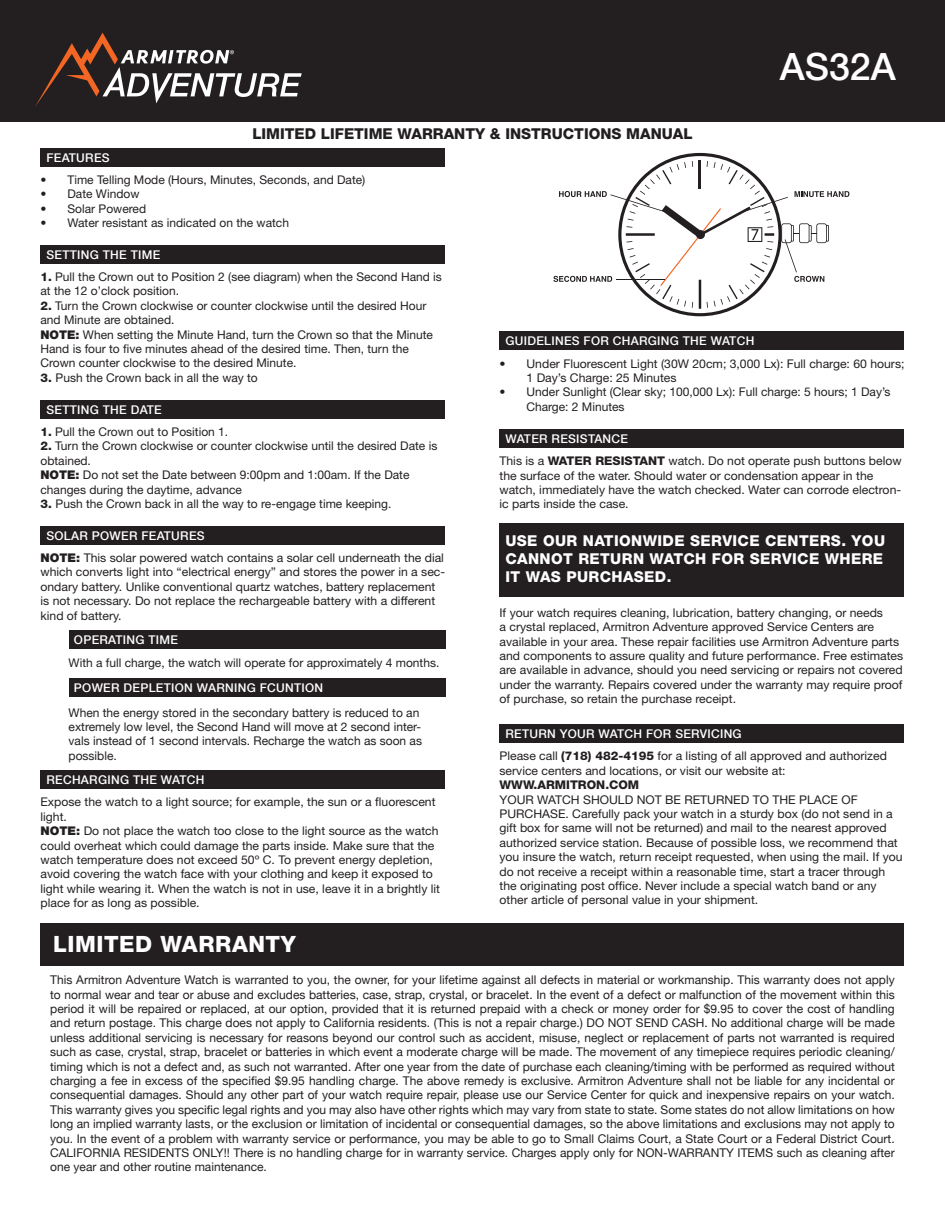
<style>
.page{position:relative;width:945px;height:1215px;background:#fff}
.page>*{position:absolute;margin:0;border:0;box-sizing:border-box;transform-origin:0 0}
.t1{font:500 37.5px "Helvetica Neue";color:#fff}
.t2{font:800 22.5px "Helvetica Neue";letter-spacing:.025em;color:#fff}
.t3{font:800 15px/18px "Helvetica Neue";letter-spacing:.025em;color:#fff}
.t4{font:800 15px "Helvetica Neue";color:#231f20}
.t5{font:12px/14.4px "Helvetica Neue";color:#231f20}
.t6{font:12px/14.4px "Helvetica Neue";color:#231f20}
.t7{font:500 12px "Helvetica Neue";letter-spacing:.025em;color:#fff}
.t8{font:800 12px "Helvetica Neue";color:#231f20}
.s1{font-weight:800}
.s2{font-weight:900}
</style>
<div class="page">
<div style="left:40px;top:148px;width:406px;height:18px;background:#231f20"></div>
<div style="left:40px;top:245px;width:406px;height:18px;background:#231f20"></div>
<div style="left:40px;top:400px;width:406px;height:18px;background:#231f20"></div>
<div style="left:40px;top:526px;width:406px;height:18px;background:#231f20"></div>
<div style="left:40px;top:771px;width:406px;height:18px;background:#231f20"></div>
<div style="left:40px;top:923px;width:864px;height:43px;background:#231f20"></div>
<div style="left:500px;top:332px;width:404px;height:18px;background:#231f20"></div>
<div style="left:500px;top:429px;width:404px;height:19px;background:#231f20"></div>
<div style="left:500px;top:724px;width:404px;height:19px;background:#231f20"></div>
<div style="left:500px;top:523px;width:404px;height:73px;background:#231f20"></div>
<div style="left:69px;top:631px;width:377px;height:18px;background:#231f20"></div>
<div style="left:69px;top:679px;width:377px;height:18px;background:#231f20"></div>
<div style="left:0;top:0;width:945px;height:122px;background:#231f20"></div>
<svg style="left:35px;top:33px;width:267px;height:73px"></svg>
<svg style="left:553px;top:153px;width:296px;height:163px"></svg>
<p class="t7" style="left:46px;top:150px;width:65px">FEATURES</p>
<p class="t4" style="left:252px;top:124px;width:442px">LIMITED LIFETIME WARRANTY &amp; INSTRUCTIONS MANUAL</p>
<p class="t5" style="left:40px;top:172px;width:326px">• Time Telling Mode (Hours, Minutes, Seconds, and Date)</p>
<p class="t5" style="left:40px;top:187px;width:100px">• Date Window</p>
<p class="t5" style="left:40px;top:201px;width:107px">• Solar Powered</p>
<p class="t5" style="left:40px;top:215px;width:250px">• Water resistant as indicated on the watch</p>
<p class="t7" style="left:46px;top:247px;width:115px">SETTING THE TIME</p>
<h1 class="t1" style="left:780px;top:44px;width:118px">AS32A</h1>
<p class="t5" style="left:40px;top:269px;width:403px"><span class="s1">1.</span> Pull the Crown out to Position 2 (see diagram) when the Second Hand is at the 12 o’clock position.</p>
<p class="t5" style="left:40px;top:298px;width:394px"><span class="s1">2.</span> Turn the Crown clockwise or counter clockwise until the desired Hour and Minute are obtained.<br><span class="s2">NOTE:</span> When setting the Minute Hand, turn the Crown so that the Minute Hand is four to five minutes ahead of the desired time. Then, turn the Crown counter clockwise to the desired Minute.</p>
<p class="t5" style="left:40px;top:370px;width:219px"><span class="s1">3.</span> Push the Crown back in all the way to</p>
<p class="t7" style="left:46px;top:402px;width:117px">SETTING THE DATE</p>
<p class="t5" style="left:40px;top:424px;width:189px"><span class="s1">1.</span> Pull the Crown out to Position 1.</p>
<p class="t5" style="left:40px;top:439px;width:398px"><span class="s1">2.</span> Turn the Crown clockwise or counter clockwise until the desired Date is obtained.<br><span class="s2">NOTE:</span> Do not set the Date between 9:00pm and 1:00am. If the Date changes during the daytime, advance</p>
<p class="t5" style="left:40px;top:496px;width:352px"><span class="s1">3.</span> Push the Crown back in all the way to re-engage time keeping.</p>
<p class="t7" style="left:46px;top:528px;width:160px">SOLAR POWER FEATURES</p>
<p class="t5" style="left:40px;top:550px;width:406px"><span class="s2">NOTE:</span> This solar powered watch contains a solar cell underneath the dial which converts light into “electrical energy” and stores the power in a sec&shy;ondary battery. Unlike conventional quartz watches, battery replacement is not necessary. Do not replace the rechargeable battery with a different kind of battery.</p>
<p class="t7" style="left:74px;top:633px;width:106px">OPERATING TIME</p>
<p class="t7" style="left:74px;top:681px;width:251px">POWER DEPLETION WARNING FCUNTION</p>
<p class="t5" style="left:69px;top:655px;width:372px">With a full charge, the watch will operate for approximately 4 months.</p>
<p class="t6" style="left:69px;top:705px;width:355px">When the energy stored in the secondary battery is reduced to an extremely low level, the Second Hand will move at 2 second inter&shy;vals instead of 1 second intervals. Recharge the watch as soon as possible.</p>
<p class="t7" style="left:46px;top:773px;width:160px">RECHARGING THE WATCH</p>
<p class="t5" style="left:40px;top:795px;width:401px">Expose the watch to a light source; for example, the sun or a fluorescent light.<br><span class="s2">NOTE:</span> Do not place the watch too close to the light source as the watch could overheat which could damage the parts inside. Make sure that the watch temperature does not exceed 50º C. To prevent energy depletion, avoid covering the watch face with your clothing and keep it exposed to light while wearing it. When the watch is not in use, leave it in a brightly lit place for as long as possible.</p>
<h2 class="t2" style="left:53px;top:930px;width:244px">LIMITED WARRANTY</h2>
<p class="t7" style="left:505px;top:334px;width:250px">GUIDELINES FOR CHARGING THE WATCH</p>
<p class="t5" style="left:526px;top:356px;width:380px;text-indent:-27px">• Under Fluorescent Light (30W 20cm; 3,000 Lx): Full charge: 60 hours;<br>1 Day’s Charge: 25 Minutes</p>
<p class="t5" style="left:526px;top:385px;width:365px;text-indent:-27px">• Under Sunlight (Clear sky; 100,000 Lx): Full charge: 5 hours; 1 Day’s<br>Charge: 2 Minutes</p>
<p class="t7" style="left:505px;top:431px;width:124px">WATER RESISTANCE</p>
<p class="t5" style="left:500px;top:454px;width:404px">This is a <span class="s1">WATER RESISTANT</span> watch. Do not operate push buttons below the surface of the water. Should water or condensation appear in the watch, immediately have the watch checked. Water can corrode electron&shy;ic parts inside the case.</p>
<p class="t3" style="left:505px;top:531px;width:381px">USE OUR NATIONWIDE SERVICE CENTERS. YOU<br>CANNOT RETURN WATCH FOR SERVICE WHERE<br>IT WAS PURCHASED.</p>
<p class="t5" style="left:500px;top:605px;width:405px">If your watch requires cleaning, lubrication, battery changing, or needs<br>a crystal replaced, Armitron Adventure approved Service Centers are available in your area. These repair facilities use Armitron Adventure parts and components to assure quality and future performance. Free estimates are available in advance, should you need servicing or repairs not covered under the warranty. Repairs covered under the warranty may require proof of purchase, so retain the purchase receipt.</p>
<p class="t7" style="left:505px;top:727px;width:238px">RETURN YOUR WATCH FOR SERVICING</p>
<p class="t5" style="left:500px;top:749px;width:389px">Please call <span class="s1">(718) 482-4195</span> for a listing of all approved and authorized service centers and locations, or visit our website at:</p>
<p class="t8" style="left:500px;top:778px;width:141px">WWW.ARMITRON.COM</p>
<p class="t5" style="left:500px;top:792px;width:405px">YOUR WATCH SHOULD NOT BE RETURNED TO THE PLACE OF PURCHASE. Carefully pack your watch in a sturdy box (do not send in a gift box for same will not be returned) and mail to the nearest approved authorized service station. Because of possible loss, we recommend that you insure the watch, return receipt requested, when using the mail. If you do not receive a receipt within a reasonable time, start a tracer through the originating post office. Never include a special watch band or any other article of personal value in your shipment.</p>
<p class="t6" style="left:50px;top:972px;width:846px;text-align:justify">This Armitron Adventure Watch is warranted to you, the owner, for your lifetime against all defects in material or workmanship. This warranty does not apply to normal wear and tear or abuse and excludes batteries, case, strap, crystal, or bracelet. In the event of a defect or malfunction of the movement within this period it will be repaired or replaced, at our option, provided that it is returned prepaid with a check or money order for $9.95 to cover the cost of handling and return postage. This charge does not apply to California residents. (This is not a repair charge.) DO NOT SEND CASH. No additional charge will be made unless additional servicing is necessary for reasons beyond our control such as accident, misuse, neglect or replacement of parts not warranted is required such as case, crystal, strap, bracelet or batteries in which event a moderate charge will be made. The movement of any timepiece requires periodic cleaning/ timing which is not a defect and, as such not warranted. After one year from the date of purchase each cleaning/timing with be performed as required without charging a fee in excess of the specified $9.95 handling charge. The above remedy is exclusive. Armitron Adventure shall not be liable for any incidental or consequential damages. Should any other part of your watch require repair, please use our Service Center for quick and inexpensive repairs on your watch.<br>This warranty gives you specific legal rights and you may also have other rights which may vary from state to state. Some states do not allow limitations on how long an implied warranty lasts, or the exclusion or limitation of incidental or consequential damages, so the above limitations and exclusions may not apply to you. In the event of a problem with warranty service or performance, you may be able to go to Small Claims Court, a State Court or a Federal District Court.<br>CALIFORNIA RESIDENTS ONLY!! There is no handling charge for in warranty service. Charges apply only for NON-WARRANTY ITEMS such as cleaning after one year and other routine maintenance.</p>
</div>
